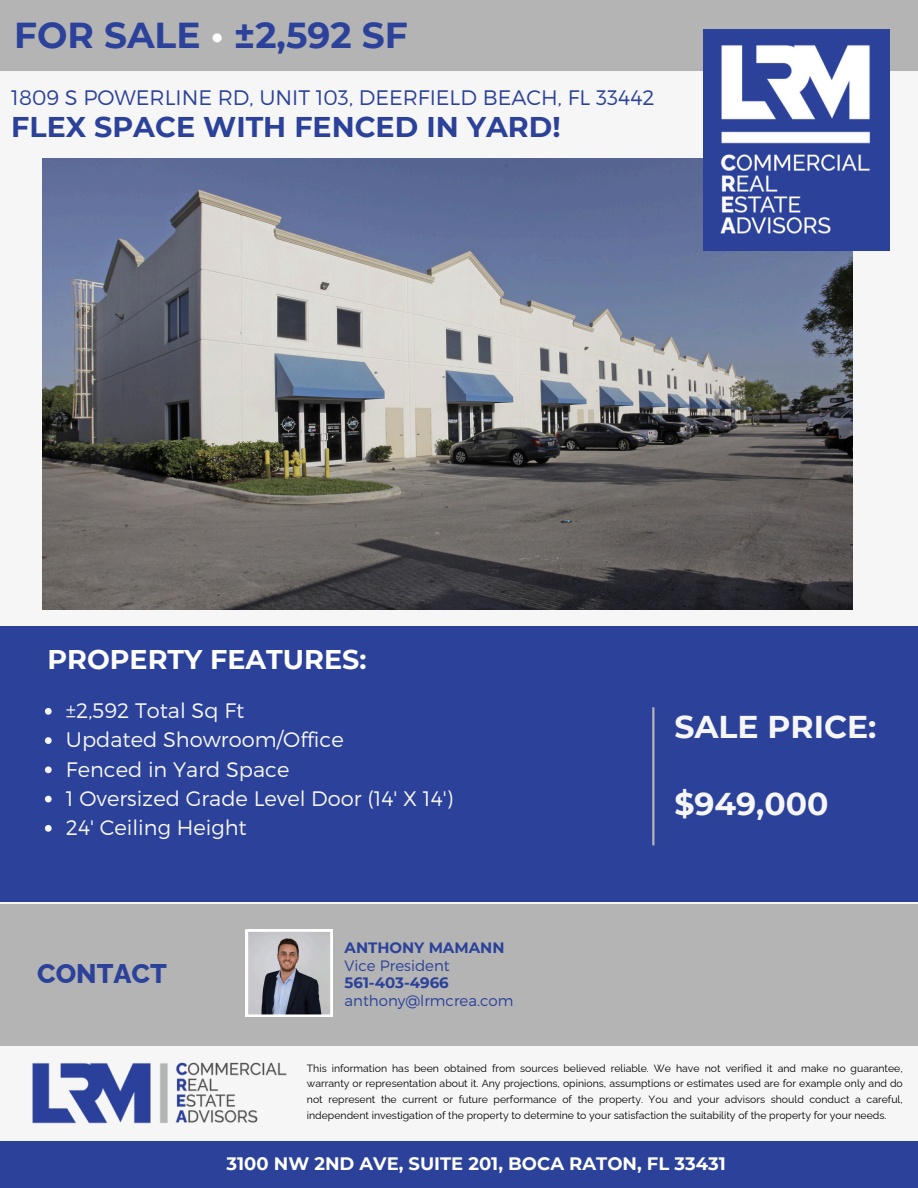
<style>
.page{position:relative;width:918px;height:1188px;background:#f6f6f6}
.page>*{position:absolute;margin:0;border:0;box-sizing:border-box;transform-origin:0 0}
.t1{font:700 36px "Montserrat";color:#2b419a}
.t2{font:700 31.5px "Montserrat";color:#f6f6f6}
.t3{font:700 28.5px "Montserrat";color:#2b419a}
.t4{font:700 27px "Montserrat";color:#fff}
.t5{font:800 27px "Raleway";color:#2b419a}
.t6{font:300 21px "Montserrat";color:#f6f6f6}
.t7{font:300 21px "Montserrat";color:#2b419a}
.t8{font:700 18px "Montserrat";color:#fff}
.t9{font:300 15px "Montserrat";color:#2b419a}
.t10{font:700 15px "Montserrat";color:#2b419a}
.t11{font:10.5px/15.8px "Raleway";color:#000;text-align:justify}
.s1{color:#fff}
</style>
<div class="page">
<div style="left:0;top:0;width:918px;height:70px;background:#b4b4b4"></div>
<img style="left:43px;top:158px;width:809px;height:451px">
<div style="left:703px;top:29px;width:187px;height:222px;background:#2b419a"></div>
<div style="left:0;top:904px;width:918px;height:142px;background:#b4b4b4"></div>
<div style="left:0;top:626px;width:918px;height:276px;background:#2b419a"></div>
<div style="left:0;top:1141px;width:918px;height:47px;background:#2b419a"></div>
<img style="left:720px;top:45px;width:150px;height:189px">
<hr style="left:652px;top:707px;width:2px;height:138px;background:#b4b4b4">
<img style="left:32px;top:1062px;width:255px;height:62px">
<svg style="left:246px;top:930px;width:86px;height:86px;background:#9c9ba0"></svg>
<svg style="left:45px;top:708px;width:7px;height:7px"></svg>
<svg style="left:45px;top:737px;width:7px;height:7px"></svg>
<svg style="left:45px;top:766px;width:7px;height:7px"></svg>
<svg style="left:45px;top:796px;width:7px;height:6px"></svg>
<svg style="left:45px;top:825px;width:7px;height:7px"></svg>
<p class="t1" style="left:14px;top:13px;width:395px">FOR SALE <span class="s1">•</span> ±2,592 SF</p>
<p class="t7" style="left:11px;top:84px;width:645px">1809 S POWERLINE RD, UNIT 103, DEERFIELD BEACH, FL 33442</p>
<p class="t3" style="left:11px;top:110px;width:551px">FLEX SPACE WITH FENCED IN YARD!</p>
<p class="t4" style="left:47px;top:643px;width:320px">PROPERTY FEATURES:</p>
<p class="t6" style="left:66px;top:697px;width:180px">±2,592 Total Sq Ft</p>
<p class="t6" style="left:66px;top:726px;width:279px">Updated Showroom/Office</p>
<p class="t6" style="left:66px;top:755px;width:225px">Fenced in Yard Space</p>
<p class="t6" style="left:66px;top:785px;width:389px">1 Oversized Grade Level Door (14' X 14')</p>
<p class="t6" style="left:66px;top:814px;width:182px">24' Ceiling Height</p>
<h4 class="t5" style="left:37px;top:958px;width:131px">CONTACT</h4>
<h3 class="t10" style="left:345px;top:939px;width:161px">ANTHONY MAMANN</h3>
<h3 class="t9" style="left:345px;top:956px;width:107px">Vice President</h3>
<h3 class="t10" style="left:345px;top:974px;width:106px">561-403-4966</h3>
<h3 class="t9" style="left:345px;top:991px;width:170px">anthony@lrmcrea.com</h3>
<h4 class="t2" style="left:674px;top:708px;width:204px">SALE PRICE:</h4>
<p class="t2" style="left:674px;top:784px;width:156px">$949,000</p>
<p class="t11" style="left:307px;top:1060px;width:597px">This information has been obtained from sources believed reliable. We have not verified it and make no guarantee, warranty or representation about it. Any projections, opinions, assumptions or estimates used are for example only and do not represent the current or future performance of the property. You and your advisors should conduct a careful, independent investigation of the property to determine to your satisfaction the suitability of the property for your needs.</p>
<p class="t8" style="left:227px;top:1153px;width:501px">3100 NW 2ND AVE, SUITE 201, BOCA RATON, FL 33431</p>
</div>
